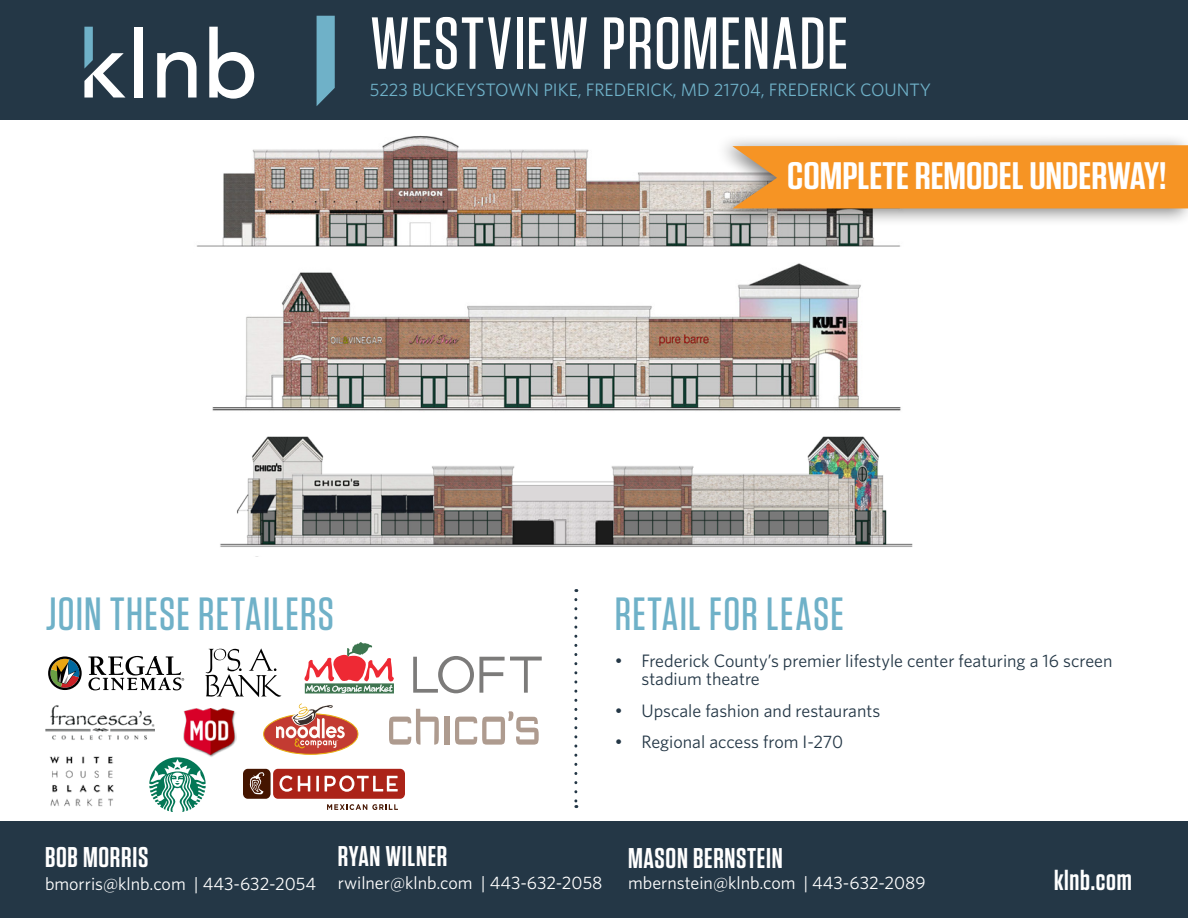
<style>
.page{position:relative;width:1188px;height:918px;background:#fff}
.page>*{position:absolute;margin:0;border:0;box-sizing:border-box;transform-origin:0 0}
.t1{font:500 73.5px "Tungsten";letter-spacing:.02em;color:#fff}
.t2{font:500 46.5px "Tungsten";letter-spacing:.025em;color:#6fb1c8}
.t3{font:600 38.25px "Tungsten";color:#fff;scale:1.14 1}
.t4{font:600 28.5px "Tungsten";letter-spacing:.025em;color:#fff}
.t5{font:18px/18px "Whitney";color:#243746}
.t6{font:18px "Whitney";color:#fff}
.t7{font:18px "Whitney";color:#6fb1c8}
.s1{font-family:"Gotham"}
</style>
<div class="page">
<div style="left:0;top:822px;width:1188px;height:96px;background:#243746"></div>
<div style="left:0;top:0;width:1188px;height:120px;background:#243746"></div>
<svg style="left:317px;top:16px;width:18px;height:90px;background:#66a3b9"></svg>
<svg style="left:84px;top:27px;width:41px;height:71px"></svg>
<div style="left:135px;top:27px;width:8px;height:71px;background:#fff"></div>
<svg style="left:157px;top:52px;width:40px;height:46px"></svg>
<svg style="left:209px;top:27px;width:45px;height:72px"></svg>
<img style="left:196px;top:135px;width:705px;height:112px">
<img style="left:212px;top:263px;width:689px;height:148px">
<img style="left:220px;top:436px;width:693px;height:111px">
<svg style="left:574px;top:600px;width:3px;height:208px"></svg>
<svg style="left:48px;top:656px;width:34px;height:34px"></svg>
<svg style="left:88px;top:656px;width:96px;height:34px"></svg>
<svg style="left:304px;top:642px;width:90px;height:51px"></svg>
<svg style="left:413px;top:656px;width:129px;height:37px"></svg>
<svg style="left:205px;top:648px;width:76px;height:49px"></svg>
<div style="left:444px;top:716px;width:6px;height:29px;background:#ae9b8f"></div>
<svg style="left:389px;top:709px;width:50px;height:36px"></svg>
<svg style="left:455px;top:711px;width:84px;height:34px"></svg>
<img style="left:45px;top:705px;width:110px;height:35px">
<img style="left:49px;top:756px;width:65px;height:51px">
<svg style="left:149px;top:757px;width:57px;height:55px"></svg>
<img style="left:184px;top:708px;width:53px;height:49px">
<div style="left:273px;top:769px;width:132px;height:30px;background:#ab2318;border-radius:5px"></div>
<div style="left:243px;top:769px;width:28px;height:30px;background:#451500;border-radius:5px"></div>
<svg style="left:250px;top:772px;width:14px;height:22px"></svg>
<svg style="left:279px;top:776px;width:119px;height:16px"></svg>
<svg style="left:327px;top:804px;width:71px;height:6px"></svg>
<svg style="left:263px;top:703px;width:95px;height:52px"></svg>
<div style="left:714px;top:133px;width:474px;height:94px;background:#000;opacity:.49"></div>
<div style="left:732px;top:145px;width:456px;height:63px;background:#f69424"></div>
<h1 class="t1" style="left:370px;top:5px;width:480px">WESTVIEW PROMENADE</h1>
<p class="t7" style="left:370px;top:77px;width:563px">5223 BUCKEYSTOWN PIKE, FREDERICK, MD 21704, FREDERICK COUNTY</p>
<h3 class="t3" style="left:787px;top:155px;width:334px">COMPLETE REMODEL UNDERWAY!</h3>
<h2 class="t2" style="left:46px;top:589px;width:290px">JOIN THESE RETAILERS</h2>
<h2 class="t2" style="left:615px;top:589px;width:230px">RETAIL FOR LEASE</h2>
<p class="t5" style="left:641px;top:651px;width:473px;text-indent:-27px"><span class="s1">•</span> Frederick County’s premier lifestyle center featuring a 16 screen stadium theatre</p>
<p class="t5" style="left:614px;top:701px;width:267px"><span class="s1">•</span> Upscale fashion and restaurants</p>
<p class="t5" style="left:614px;top:732px;width:230px"><span class="s1">•</span> Regional access from I-270</p>
<h3 class="t4" style="left:45px;top:842px;width:105px">BOB MORRIS</h3>
<p class="t6" style="left:45px;top:872px;width:273px">bmorris@klnb.com | 443-632-2054</p>
<h3 class="t4" style="left:338px;top:841px;width:111px">RYAN WILNER</h3>
<p class="t6" style="left:338px;top:871px;width:266px">rwilner@klnb.com | 443-632-2058</p>
<h3 class="t4" style="left:628px;top:843px;width:156px">MASON BERNSTEIN</h3>
<p class="t6" style="left:628px;top:871px;width:299px">mbernstein@klnb.com | 443-632-2089</p>
<h3 class="t4" style="left:1054px;top:865px;width:79px">klnb.com</h3>
</div>
